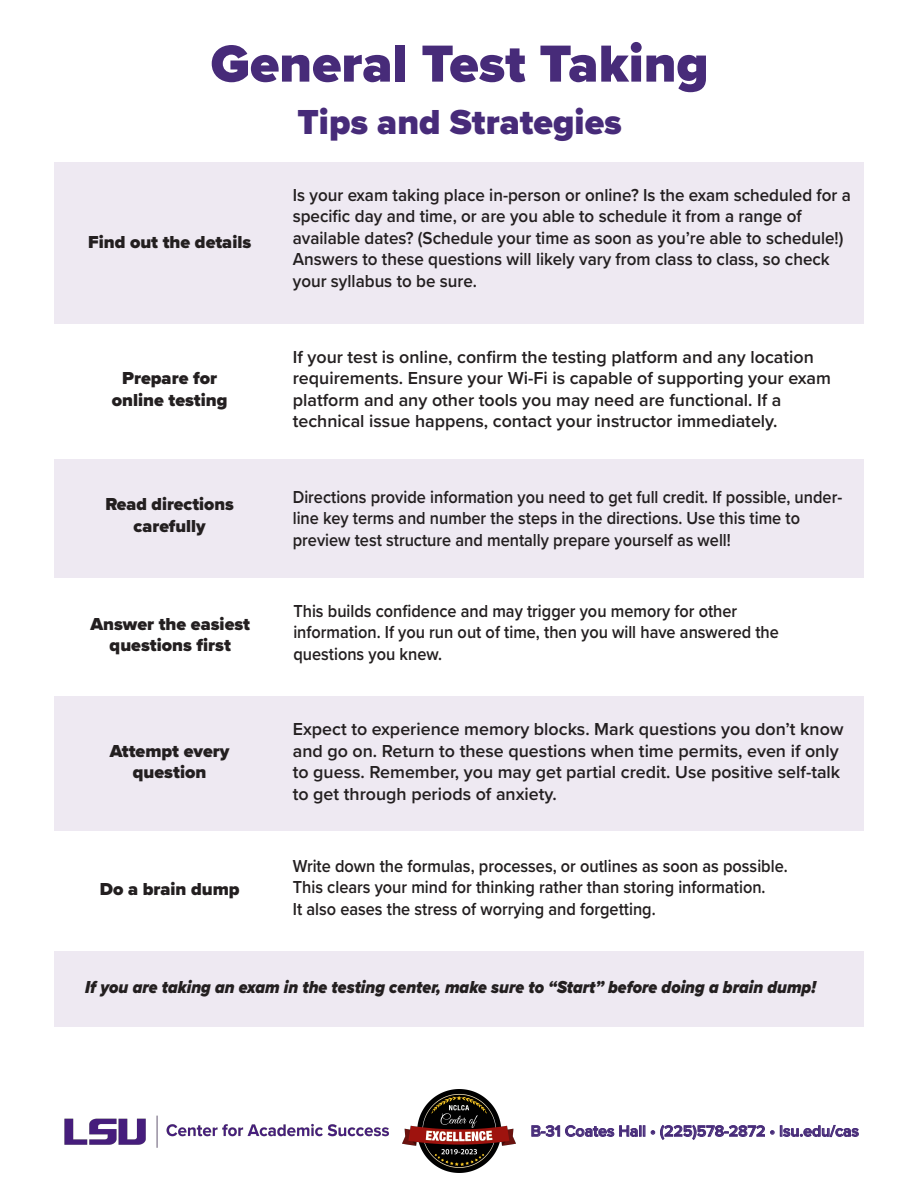
<style>
.page{position:relative;width:918px;height:1188px;background:#fff}
.page>*{position:absolute;margin:0;border:0;box-sizing:border-box;transform-origin:0 0}
.t1{font:900 54px "Proxima Nova";color:#472b79}
.t2{font:900 36px "Proxima Nova";color:#472b79}
.t3{font:600 18px/21.6px "Proxima Nova";color:#231f20;scale:.91 1}
.t4{font:600 18px/21.6px "Proxima Nova";color:#231f20}
.t5{font:600 18px/21.6px "Proxima Nova";color:#231f20;scale:.94 1}
.t6{font:900 18px/21.6px "Proxima Nova";color:#231f20;text-align:center}
.t7{font:italic 900 18px "Proxima Nova";color:#231f20;scale:.91 1}
.t8{font:600 15.75px "Proxima Nova";color:#472b79}
</style>
<div class="page">
<img style="left:403px;top:1090px;width:112px;height:83px">
<svg style="left:531px;top:1125px;width:114px;height:12px"></svg>
<svg style="left:651px;top:1125px;width:123px;height:15px"></svg>
<svg style="left:780px;top:1125px;width:79px;height:12px"></svg>
<img style="left:64px;top:1115px;width:325px;height:33px">
<div style="left:54px;top:162px;width:810px;height:162px;background:#eee9f2"></div>
<div style="left:54px;top:459px;width:810px;height:119px;background:#eee9f2"></div>
<div style="left:54px;top:696px;width:810px;height:135px;background:#eee9f2"></div>
<div style="left:54px;top:951px;width:810px;height:75px;background:#eee9f2"></div>
<h1 class="t1" style="left:211px;top:23px;width:499px">General Test Taking</h1>
<p class="t6" style="left:88px;top:231px;width:165px">Find out the details</p>
<p class="t6" style="left:112px;top:367px;width:117px">Prepare for online testing</p>
<p class="t6" style="left:105px;top:493px;width:130px">Read directions carefully</p>
<p class="t6" style="left:90px;top:613px;width:161px">Answer the easiest questions first</p>
<p class="t6" style="left:110px;top:740px;width:121px">Attempt every question</p>
<p class="t6" style="left:100px;top:878px;width:141px">Do a brain dump</p>
<h2 class="t2" style="left:298px;top:95px;width:326px">Tips and Strategies</h2>
<p class="t5" style="left:293px;top:183px;width:595px">Is your exam taking place in-person or online? Is the exam scheduled for a specific day and time, or are you able to schedule it from a range of available dates? (Schedule your time as soon as you’re able to schedule!)<br>Answers to these questions will likely vary from class to class, so check your syllabus to be sure.</p>
<p class="t4" style="left:293px;top:345px;width:540px">If your test is online, confirm the testing platform and any location requirements. Ensure your Wi-Fi is capable of supporting your exam platform and any other tools you may need are functional. If a technical issue happens, contact your instructor immediately.</p>
<p class="t3" style="left:293px;top:485px;width:605px">Directions provide information you need to get full credit. If possible, under&shy;line key terms and number the steps in the directions. Use this time to preview test structure and mentally prepare yourself as well!</p>
<p class="t3" style="left:293px;top:599px;width:535px">This builds confidence and may trigger you memory for other information. If you run out of time, then you will have answered the questions you knew.</p>
<p class="t4" style="left:293px;top:718px;width:552px">Expect to experience memory blocks. Mark questions you don’t know and go on. Return to these questions when time permits, even if only to guess. Remember, you may get partial credit. Use positive self-talk to get through periods of anxiety.</p>
<p class="t3" style="left:293px;top:854px;width:545px">Write down the formulas, processes, or outlines as soon as possible.<br>This clears your mind for thinking rather than storing information.<br>It also eases the stress of worrying and forgetting.</p>
<p class="t7" style="left:85px;top:973px;width:805px">If you are taking an exam in the testing center, make sure to “Start” before doing a brain dump!</p>
<p class="t8" style="left:531px;top:1119px;width:330px">B-31 Coates Hall • (225)578-2872 • lsu.edu/cas</p>
</div>
